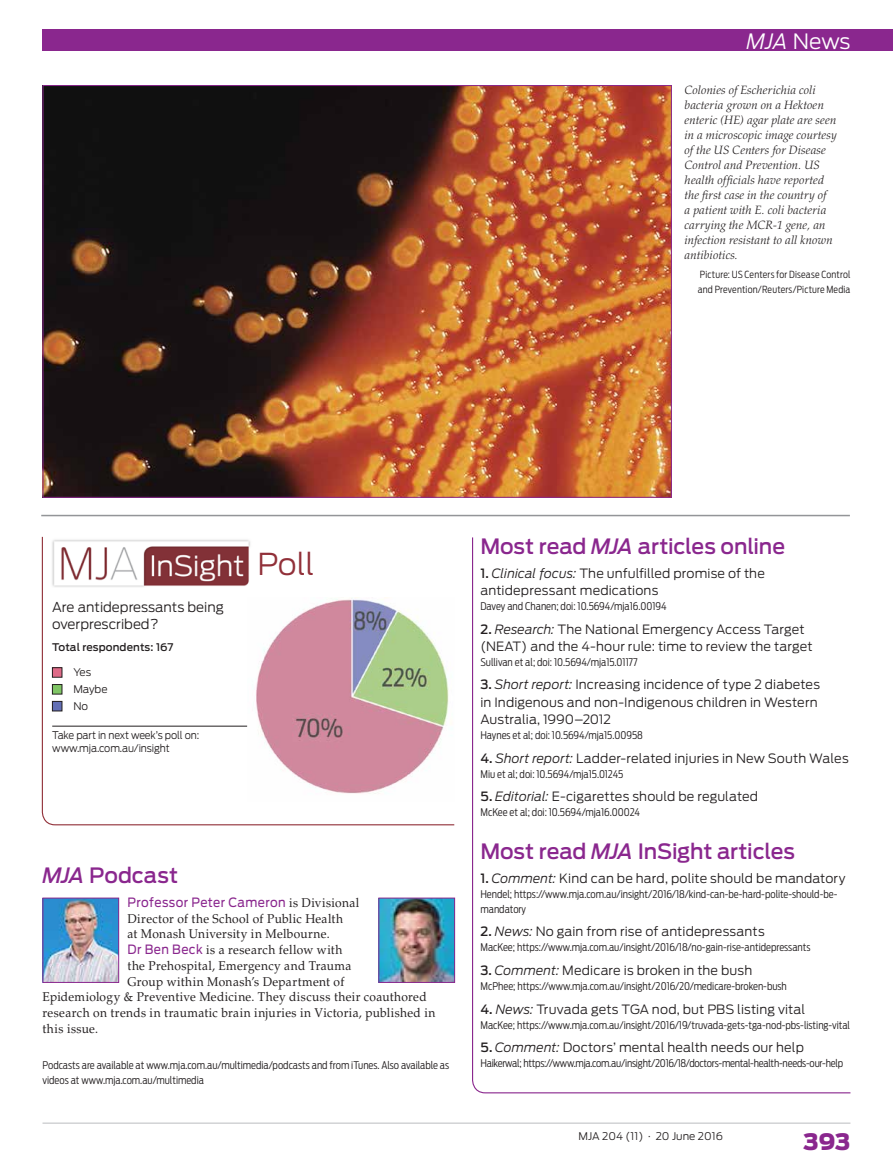
<style>
.page{position:relative;width:893px;height:1170px;background:#fff}
.page>*{position:absolute;margin:0;border:0;box-sizing:border-box;transform-origin:0 0}
.t1{font:300 30px "Antenna";color:#913039}
.t2{font:900 22.5px "Antenna";color:#8a278e}
.t3{font:500 21px "Antenna";letter-spacing:-.01em;color:#8a278e}
.t4{font:300 21px "Antenna";color:#fff}
.t5{font:300 13.5px/16.5px "Antenna";color:#231f20}
.t6{font:300 12.75px/17.2px "Antenna";letter-spacing:.01em;color:#231f20}
.t7{font:12.75px "Palatino LT Std";letter-spacing:.03em;color:#231f20;scale:.94 1}
.t8{font:12.75px "Antenna";letter-spacing:.03em;color:#8a278e;scale:.94 1}
.t9{font:italic 300 12px/15px "Palatino LT Std";letter-spacing:.015em;color:#231f20}
.t10{font:300 10.5px/15px "Antenna Cond";color:#231f20}
.t11{font:300 10.5px "Antenna Cond";letter-spacing:-.02em;color:#231f20}
.t12{font:300 10.5px/12.6px "Antenna";letter-spacing:-.01em;color:#231f20;scale:.93 1}
.t13{font:300 10.5px/16.8px "Antenna";letter-spacing:-.01em;color:#231f20}
.t14{font:500 10.5px "Antenna";letter-spacing:.01em;color:#231f20}
.t15{font:300 9.75px/15px "Antenna Cond";letter-spacing:.015em;color:#231f20}
.s1{font-style:italic}
.s2{font-family:"Palatino LT Std";color:#231f20}
.s3{font-family:"Antenna";color:#8a278e}
.s4{font-weight:500}
</style>
<div class="page">
<hr style="left:43px;top:1122px;width:807px;height:1px;background:#d1d2d4">
<div style="left:43px;top:30px;width:850px;height:21px;background:#8a278e"></div>
<svg style="left:472px;top:537px;width:379px;height:556px"></svg>
<svg style="left:41px;top:536px;width:414px;height:289px"></svg>
<hr style="left:52px;top:725px;width:196px;height:1px;background:#231f20">
<div style="left:52px;top:667px;width:10px;height:10px;background:#de6b88"></div>
<div style="left:52px;top:667px;width:10px;height:10px;border:1px solid #231f20"></div>
<div style="left:52px;top:684px;width:10px;height:10px;background:#7fc565"></div>
<div style="left:52px;top:684px;width:10px;height:10px;border:1px solid #231f20"></div>
<div style="left:52px;top:701px;width:10px;height:10px;background:#636fb5"></div>
<div style="left:52px;top:701px;width:10px;height:10px;border:1px solid #231f20"></div>
<img style="left:248px;top:597px;width:206px;height:204px">
<img style="left:50px;top:537px;width:202px;height:50px">
<img style="left:45px;top:87px;width:625px;height:408px">
<img style="left:380px;top:899px;width:73px;height:81px">
<div style="left:378px;top:897px;width:77px;height:85px;border:1px solid #8a278e"></div>
<img style="left:45px;top:899px;width:72px;height:81px">
<div style="left:43px;top:897px;width:76px;height:85px;border:1px solid #8a278e"></div>
<hr style="left:41px;top:514px;width:809px;height:2px;background:#939598">
<h3 class="t4" style="left:747px;top:29px;width:105px"><span class="s1">MJA</span> News</h3>
<p class="t9" style="left:685px;top:82px;width:154px">Colonies of Escherichia coli bacteria grown on a Hektoen enteric (HE) agar plate are seen in a microscopic image courtesy of the US Centers for Disease<br>Control and Prevention. US health officials have reported the first case in the country of<br>a patient with E. coli bacteria carrying the MCR-1 gene, an infection resistant to all known antibiotics.</p>
<p class="t15" style="left:698px;top:267px;width:154px">Picture: US Centers for Disease Control and Prevention/Reuters/Picture Media</p>
<p class="t5" style="left:52px;top:599px;width:173px">Are antidepressants being overprescribed?</p>
<p class="t14" style="left:52px;top:640px;width:123px">Total respondents: 167</p>
<p class="t13" style="left:73px;top:663px;width:36px">Yes<br>Maybe<br>No</p>
<p class="t12" style="left:52px;top:729px;width:160px">Take part in next week’s poll on: www.mja.com.au/insight</p>
<h1 class="t1" style="left:258px;top:546px;width:58px">Poll</h1>
<h3 class="t3" style="left:43px;top:862px;width:137px"><span class="s1">MJA</span> Podcast</h3>
<p class="t8" style="left:128px;top:894px;width:248px">Professor Peter Cameron <span class="s2">is Divisional</span></p>
<p class="t7" style="left:128px;top:910px;width:231px">Director of the School of Public Health</p>
<p class="t7" style="left:128px;top:926px;width:216px">at Monash University in Melbourne.</p>
<p class="t7" style="left:128px;top:942px;width:230px"><span class="s3">Dr Ben Beck</span> is a research fellow with</p>
<p class="t7" style="left:128px;top:957px;width:240px">the Prehospital, Emergency and Trauma</p>
<p class="t7" style="left:128px;top:973px;width:232px">Group within Monash’s Department of</p>
<p class="t7" style="left:43px;top:989px;width:410px">Epidemiology &amp; Preventive Medicine. They discuss their coauthored</p>
<p class="t7" style="left:43px;top:1005px;width:420px">research on trends in traumatic brain injuries in Victoria, published in</p>
<p class="t7" style="left:43px;top:1020px;width:61px">this issue.</p>
<p class="t10" style="left:43px;top:1057px;width:408px">Podcasts are available at www.mja.com.au/multimedia/podcasts and from iTunes. Also available as videos at www.mja.com.au/multimedia</p>
<h3 class="t3" style="left:480px;top:534px;width:306px">Most read <span class="s1">MJA</span> articles online</h3>
<p class="t6" style="left:480px;top:564px;width:286px"><span class="s4">1.</span> <span class="s1">Clinical focus:</span> The unfulfilled promise of the antidepressant medications</p>
<p class="t10" style="left:480px;top:598px;width:188px">Davey and Chanen; doi: 10.5694/mja16.00194</p>
<p class="t6" style="left:480px;top:620px;width:334px"><span class="s4">2.</span> <span class="s1">Research:</span> The National Emergency Access Target (NEAT) and the 4-hour rule: time to review the target</p>
<p class="t10" style="left:480px;top:654px;width:159px">Sullivan et al; doi: 10.5694/mja15.01177</p>
<p class="t6" style="left:480px;top:676px;width:341px"><span class="s4">3.</span> <span class="s1">Short report:</span> Increasing incidence of type 2 diabetes in Indigenous and non-Indigenous children in Western<br>Australia, 1990–2012</p>
<p class="t10" style="left:480px;top:727px;width:164px">Haynes et al; doi: 10.5694/mja15.00958</p>
<p class="t6" style="left:480px;top:749px;width:370px"><span class="s4">4.</span> <span class="s1">Short report:</span> Ladder-related injuries in New South Wales</p>
<p class="t10" style="left:480px;top:766px;width:144px">Miu et al; doi: 10.5694/mja15.01245</p>
<p class="t6" style="left:480px;top:788px;width:279px"><span class="s4">5.</span> <span class="s1">Editorial:</span> E-cigarettes should be regulated</p>
<p class="t10" style="left:480px;top:804px;width:161px">McKee et al; doi: 10.5694/mja16.00024</p>
<h3 class="t3" style="left:480px;top:838px;width:316px">Most read <span class="s1">MJA</span> InSight articles</h3>
<p class="t6" style="left:480px;top:869px;width:366px"><span class="s4">1.</span> <span class="s1">Comment:</span> Kind can be hard, polite should be mandatory</p>
<p class="t10" style="left:480px;top:886px;width:358px">Hendel; https://www.mja.com.au/insight/2016/18/kind-can-be-hard-polite-should-be&shy;mandatory</p>
<p class="t6" style="left:480px;top:923px;width:286px"><span class="s4">2.</span> <span class="s1">News:</span> No gain from rise of antidepressants</p>
<p class="t10" style="left:480px;top:939px;width:332px">MacKee; https://www.mja.com.au/insight/2016/18/no-gain-rise-antidepressants</p>
<p class="t6" style="left:480px;top:961px;width:273px"><span class="s4">3.</span> <span class="s1">Comment:</span> Medicare is broken in the bush</p>
<p class="t10" style="left:480px;top:978px;width:308px">McPhee; https://www.mja.com.au/insight/2016/20/medicare-broken-bush</p>
<p class="t6" style="left:480px;top:1000px;width:326px"><span class="s4">4.</span> <span class="s1">News:</span> Truvada gets TGA nod, but PBS listing vital</p>
<p class="t10" style="left:480px;top:1017px;width:371px">MacKee; https://www.mja.com.au/insight/2016/19/truvada-gets-tga-nod-pbs-listing-vital</p>
<p class="t6" style="left:480px;top:1038px;width:325px"><span class="s4">5.</span> <span class="s1">Comment:</span> Doctors’ mental health needs our help</p>
<p class="t11" style="left:480px;top:1057px;width:364px">Haikerwal; https://www.mja.com.au/insight/2016/18/doctors-mental-health-needs-our-help</p>
<p class="t13" style="left:578px;top:1127px;width:146px">MJA 204 (11) · 20 June 2016</p>
<h2 class="t2" style="left:803px;top:1127px;width:48px">393</h2>
</div>
